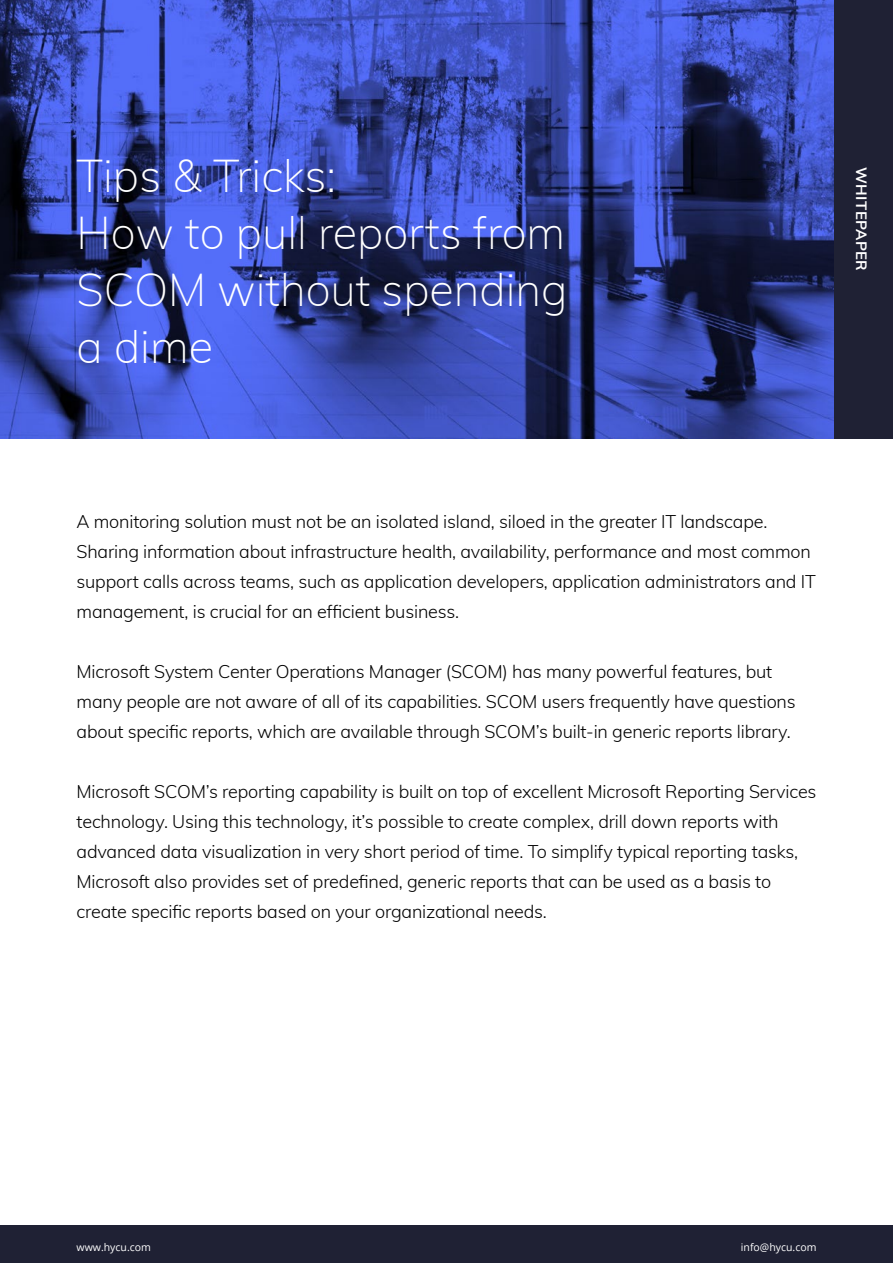
<style>
.page{position:relative;width:893px;height:1263px;background:#fff}
.page>*{position:absolute;margin:0;border:0;box-sizing:border-box;transform-origin:0 0}
.t1{font:200 45px/57px "Muli";color:#fff}
.t2{font:300 18px/30px "Muli";letter-spacing:-.01em;color:#000}
.t3{font:700 15px "Muli";letter-spacing:.025em;color:#fff}
.t4{font:10.5px "Open Sans";color:#fff}
</style>
<div class="page">
<img style="left:0;top:0;width:835px;height:438px">
<div style="left:0;top:1226px;width:893px;height:37px;background:#1f2134"></div>
<div style="left:835px;top:0;width:58px;height:438px;background:#1f2134"></div>
<h1 class="t1" style="left:77px;top:145px;width:493px">Tips &amp; Tricks:<br>How to pull reports from<br>SCOM without spending a dime</h1>
<p class="t3" style="left:872px;top:167px;width:105px;rotate:90deg">WHITEPAPER</p>
<p class="t2" style="left:77px;top:506px;width:741px">A monitoring solution must not be an isolated island, siloed in the greater IT landscape.<br>Sharing information about infrastructure health, availability, performance and most common support calls across teams, such as application developers, application administrators and IT management, is crucial for an efficient business.</p>
<p class="t2" style="left:77px;top:656px;width:721px">Microsoft System Center Operations Manager (SCOM) has many powerful features, but many people are not aware of all of its capabilities. SCOM users frequently have questions about specific reports, which are available through SCOM’s built-in generic reports library.</p>
<p class="t2" style="left:77px;top:776px;width:741px">Microsoft SCOM’s reporting capability is built on top of excellent Microsoft Reporting Services technology. Using this technology, it’s possible to create complex, drill down reports with advanced data visualization in very short period of time. To simplify typical reporting tasks, Microsoft also provides set of predefined, generic reports that can be used as a basis to create specific reports based on your organizational needs.</p>
<p class="t4" style="left:77px;top:1240px;width:76px">www.hycu.com</p>
<p class="t4" style="left:741px;top:1239px;width:77px">info@hycu.com</p>
</div>
